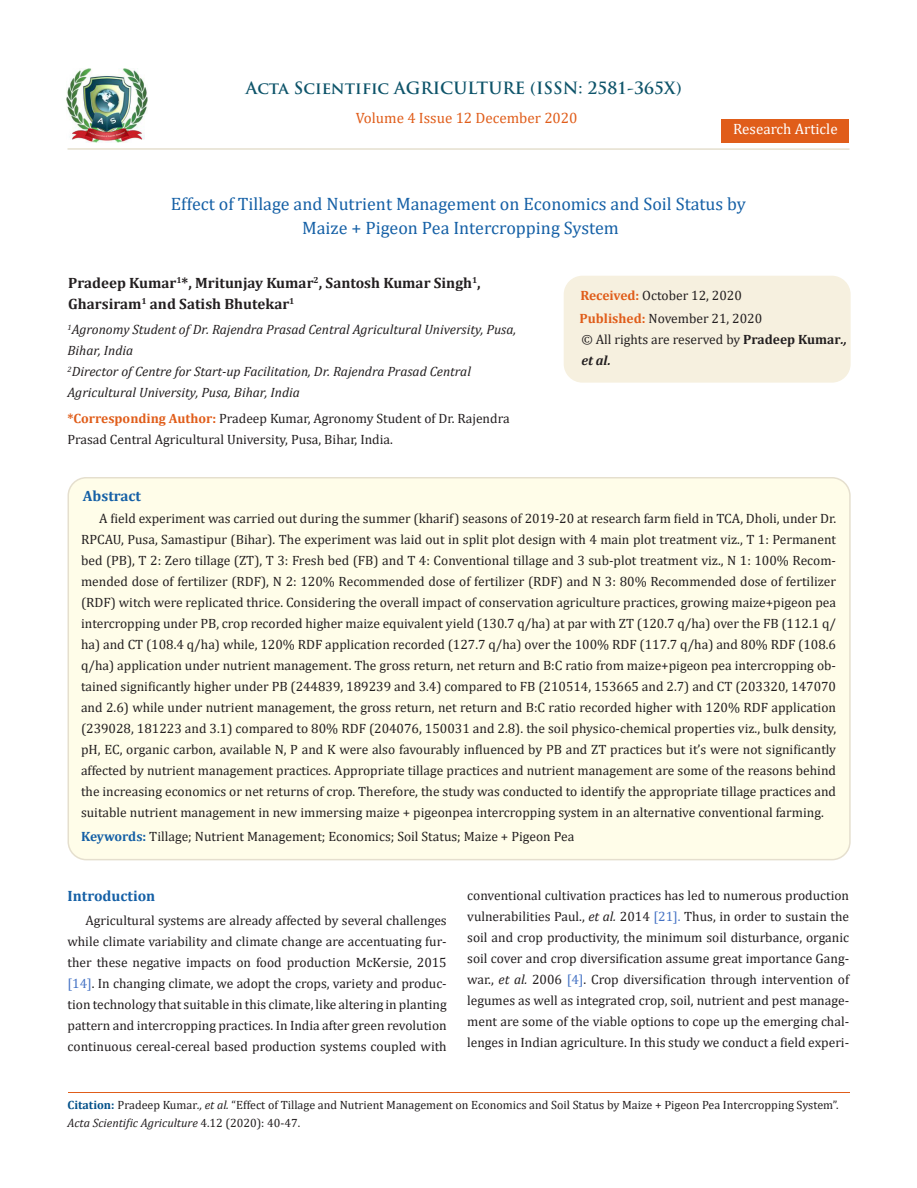
<style>
.page{position:relative;width:917px;height:1188px;background:#fff}
.page>*{position:absolute;margin:0;border:0;box-sizing:border-box;transform-origin:0 0}
.t1{font:18px/24px "Cambria";color:#1560a6;text-align:center}
.t2{font:700 16.5px "Trajan Pro";color:#0e546a}
.t3{font:700 15px/21px "Cambria";color:#231f20}
.t4{font:15px "Cambria";color:#e05d1a}
.t5{font:700 15px "Cambria";color:#1560a6}
.t6{font:15px "Cambria";color:#fff}
.t7{font:13.5px/21px "Cambria";color:#231f20;text-align:justify}
.t8{font:italic 13.5px/21px "Cambria";color:#231f20}
.t9{font:12px/18px "Cambria";color:#231f20}
.s1{font-weight:700;color:#e05d1a}
.s2{font-weight:700}
.s3{font-weight:700;font-style:italic}
.s4{font-weight:700;color:#1560a6}
.s5{color:#4472c4}
.s6{font-style:italic}
.s7{font-weight:700;color:#035089}
</style>
<div class="page">
<img style="left:67px;top:68px;width:80px;height:74px">
<div style="left:721px;top:119px;width:128px;height:23px;background:#e05d1a"></div>
<div style="left:564px;top:276px;width:285px;height:106px;background:#f6f0df;border-radius:18px"></div>
<div style="left:563px;top:276px;width:287px;height:107px;border:2px solid #f6f0df;border-radius:18px"></div>
<div style="left:68px;top:478px;width:781px;height:382px;background:#fffde9;border-radius:18px"></div>
<div style="left:67px;top:477px;width:783px;height:383px;border:2px solid #e5dfce;border-radius:18px"></div>
<hr style="left:68px;top:1093px;width:781px;height:1px;background:#e05d1a">
<hr style="left:67px;top:148px;width:782px;height:2px;background:#e5dfce">
<p class="t2" style="left:246px;top:77px;width:437px">Acta Scientific AGRICULTURE (ISSN: 2581-365X)</p>
<p class="t4" style="left:356px;top:109px;width:223px">Volume 4 Issue 12 December 2020</p>
<p class="t6" style="left:733px;top:120px;width:106px">Research Article</p>
<p class="t1" style="left:171px;top:192px;width:576px">Effect of Tillage and Nutrient Management on Economics and Soil Status by<br>Maize + Pigeon Pea Intercropping System</p>
<p class="t3" style="left:68px;top:272px;width:414px">Pradeep Kumar<sup>1</sup>*, Mritunjay Kumar<sup>2</sup>, Santosh Kumar Singh<sup>1</sup>,<br>Gharsiram<sup>1</sup> and Satish Bhutekar<sup>1</sup></p>
<p class="t8" style="left:67px;top:319px;width:450px"><sup>1</sup>Agronomy Student of Dr. Rajendra Prasad Central Agricultural University, Pusa,<br>Bihar, India</p>
<p class="t8" style="left:67px;top:361px;width:405px"><sup>2</sup>Director of Centre for Start-up Facilitation, Dr. Rajendra Prasad Central<br>Agricultural University, Pusa, Bihar, India</p>
<p class="t7" style="left:67px;top:408px;width:443px"><span class="s1">*Corresponding Author:</span> Pradeep Kumar, Agronomy Student of Dr. Rajendra<br>Prasad Central Agricultural University, Pusa, Bihar, India.</p>
<p class="t7" style="left:580px;top:284px;width:163px"><span class="s1">Received:</span> October 12, 2020</p>
<p class="t7" style="left:579px;top:307px;width:184px"><span class="s1">Published:</span> November 21, 2020</p>
<p class="t7" style="left:581px;top:329px;width:267px">© All rights are reserved by <span class="s2">Pradeep Kumar</span><span class="s3">., et al.</span></p>
<p class="t5" style="left:83px;top:485px;width:60px">Abstract</p>
<p class="t7" style="left:81px;top:507px;width:756px;text-indent:18px">A field experiment was carried out during the summer (kharif) seasons of 2019-20 at research farm field in TCA, Dholi, under Dr.<br>RPCAU, Pusa, Samastipur (Bihar). The experiment was laid out in split plot design with 4 main plot treatment viz., T 1: Permanent bed (PB), T 2: Zero tillage (ZT), T 3: Fresh bed (FB) and T 4: Conventional tillage and 3 sub-plot treatment viz., N 1: 100% Recom&shy;mended dose of fertilizer (RDF), N 2: 120% Recommended dose of fertilizer (RDF) and N 3: 80% Recommended dose of fertilizer (RDF) witch were replicated thrice. Considering the overall impact of conservation agriculture practices, growing maize+pigeon pea intercropping under PB, crop recorded higher maize equivalent yield (130.7 q/ha) at par with ZT (120.7 q/ha) over the FB (112.1 q/ ha) and CT (108.4 q/ha) while, 120% RDF application recorded (127.7 q/ha) over the 100% RDF (117.7 q/ha) and 80% RDF (108.6 q/ha) application under nutrient management. The gross return, net return and B:C ratio from maize+pigeon pea intercropping ob&shy;tained significantly higher under PB (244839, 189239 and 3.4) compared to FB (210514, 153665 and 2.7) and CT (203320, 147070 and 2.6) while under nutrient management, the gross return, net return and B:C ratio recorded higher with 120% RDF application (239028, 181223 and 3.1) compared to 80% RDF (204076, 150031 and 2.8). the soil physico-chemical properties viz., bulk density, pH, EC, organic carbon, available N, P and K were also favourably influenced by PB and ZT practices but it’s were not significantly affected by nutrient management practices. Appropriate tillage practices and nutrient management are some of the reasons behind the increasing economics or net returns of crop. Therefore, the study was conducted to identify the appropriate tillage practices and suitable nutrient management in new immersing maize + pigeonpea intercropping system in an alternative conventional farming.</p>
<p class="t7" style="left:81px;top:825px;width:495px"><span class="s4">Keywords:</span> Tillage; Nutrient Management; Economics; Soil Status; Maize + Pigeon Pea</p>
<p class="t5" style="left:68px;top:885px;width:89px">Introduction</p>
<p class="t7" style="left:68px;top:910px;width:381px;text-indent:18px">Agricultural systems are already affected by several challenges while climate variability and climate change are accentuating fur&shy;ther these negative impacts on food production McKersie, 2015 <span class="s5">[14]</span>. In changing climate, we adopt the crops, variety and produc&shy;tion technology that suitable in this climate, like altering in planting pattern and intercropping practices. In India after green revolution continuous cereal-cereal based production systems coupled with</p>
<p class="t7" style="left:467px;top:885px;width:383px">conventional cultivation practices has led to numerous production vulnerabilities Paul., <span class="s6">et al.</span> 2014 <span class="s5">[21].</span> Thus, in order to sustain the soil and crop productivity, the minimum soil disturbance, organic soil cover and crop diversification assume great importance Gang&shy;war., <span class="s6">et al.</span> 2006 <span class="s5">[4]</span>. Crop diversification through intervention of legumes as well as integrated crop, soil, nutrient and pest manage&shy;ment are some of the viable options to cope up the emerging chal&shy;lenges in Indian agriculture. In this study we conduct a field experi-</p>
<p class="t9" style="left:68px;top:1096px;width:772px"><span class="s7">Citation:</span> Pradeep Kumar<span class="s6">., et al.</span> “Effect of Tillage and Nutrient Management on Economics and Soil Status by Maize + Pigeon Pea Intercropping System”.<br><span class="s6">Acta Scientific Agriculture</span> 4.12 (2020): 40-47.</p>
</div>
